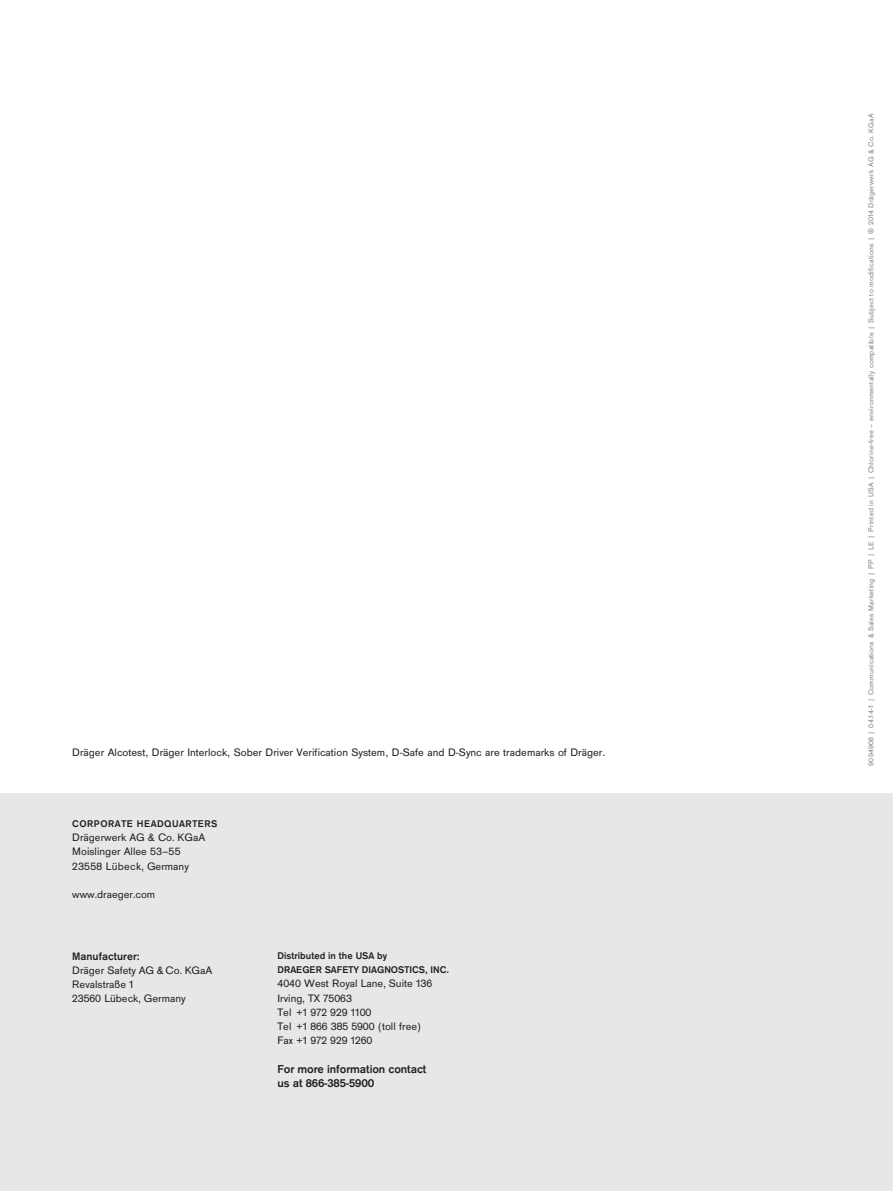
<style>
.page{position:relative;width:893px;height:1191px;background:#fff}
.page>*{position:absolute;margin:0;border:0;box-sizing:border-box;transform-origin:0 0}
.Headline_Land_vers{font:700 12px/14.2px "Draeger San";letter-spacing:-.01em;color:#231f20}
.Adresse_Regular{font:11.25px "Draeger San";color:#231f20}
.Footnote{font:11.25px "Draeger San Tab";color:#231f20}
.Fliesstext{font:11.25px "Draeger San";color:#231f20}
.Adresse_Regular-2{font:11.25px "Draeger San";letter-spacing:.025em;color:#231f20}
.Adresse_Bold{font:11.25px "Draeger San";color:#231f20}
.t1{font:700 11.25px "Draeger San";color:#231f20}
.Adresse_Bold-2{font:700 10.2px "Draeger San";color:#231f20}
.Adresse_Bold-3{font:700 10.2px "Draeger San";letter-spacing:.05em;color:#231f20}
.t2{font:7.5px "Draeger San";letter-spacing:.025em;color:#808285}
</style>
<div class="page">
<div style="left:0;top:793px;width:893px;height:398px;background:#e6e7e9"></div>
<p class="Footnote" style="left:72px;top:746px;width:535px">Dräger Alcotest, Dräger Interlock, Sober Driver Verification System, D-Safe and D-Sync are trademarks of Dräger.</p>
<p class="Adresse_Bold-3" style="left:72px;top:817px;width:147px">CORPORATE HEADQUARTERS</p>
<p class="Adresse_Regular" style="left:72px;top:831px;width:134px">Drägerwerk AG &amp; Co. KGaA</p>
<p class="Adresse_Regular" style="left:72px;top:845px;width:110px">Moislinger Allee 53–55</p>
<p class="Adresse_Regular-2" style="left:72px;top:859px;width:118px">23558 Lübeck, Germany</p>
<p class="Adresse_Regular" style="left:72px;top:888px;width:85px">www.draeger.com</p>
<p class="t1" style="left:72px;top:949px;width:69px">Manufacturer:</p>
<p class="Fliesstext" style="left:72px;top:964px;width:142px">Dräger Safety AG &amp; Co. KGaA</p>
<p class="Fliesstext" style="left:72px;top:978px;width:63px">Revalstraße 1</p>
<p class="Adresse_Bold" style="left:72px;top:992px;width:115px">23560 Lübeck, Germany</p>
<p class="Adresse_Bold-2" style="left:277px;top:950px;width:111px">Distributed in the USA by</p>
<p class="Adresse_Bold-2" style="left:277px;top:964px;width:173px">DRAEGER SAFETY DIAGNOSTICS, INC.</p>
<p class="Adresse_Regular" style="left:277px;top:977px;width:156px">4040 West Royal Lane, Suite 136</p>
<p class="Adresse_Regular" style="left:277px;top:991px;width:76px">Irving, TX 75063</p>
<p class="Adresse_Regular" style="left:277px;top:1006px;width:96px">Tel +1 972 929 1100</p>
<p class="Adresse_Regular" style="left:277px;top:1020px;width:145px">Tel +1 866 385 5900 (toll free)</p>
<p class="Adresse_Regular" style="left:277px;top:1034px;width:96px">Fax +1 972 929 1260</p>
<p class="Headline_Land_vers" style="left:277px;top:1062px;width:150px">For more information contact us at 866-385-5900</p>
<p class="t2" style="left:867px;top:765px;width:653px;rotate:-90deg">9094908 | 04.14-1 | Communications &amp; Sales Marketing | PP | LE | Printed in USA | Chlorine-free – environmentally compatible | Subject to modifications | © 2014 Drägerwerk AG &amp; Co. KGaA</p>
</div>
